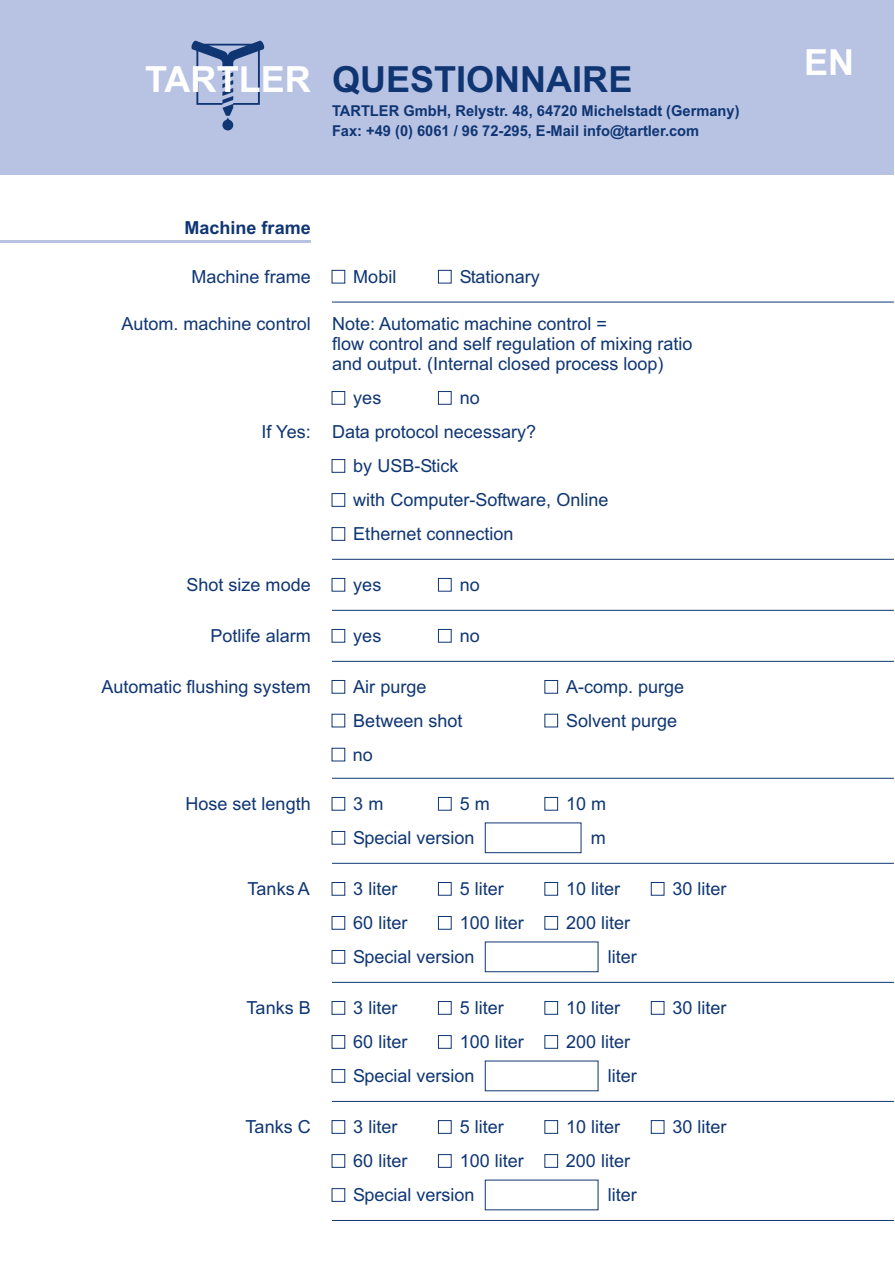
<style>
.page{position:relative;width:895px;height:1263px;background:#fff}
.page>*{position:absolute;margin:0;border:0;box-sizing:border-box;transform-origin:0 0}
.t1{font:700 36px "Arial";color:#0f3673}
.t2{font:700 36px "Arial";color:#fff}
.t3{font:18px/34px "Arial";color:#0f3673}
.t4{font:700 18px "Arial";color:#0f3673}
.t5{font:700 15px/20.7px "Arial";color:#0f3673}
.s1{color:#fff}
</style>
<div class="page">
<svg style="left:484px;top:822px;width:97px;height:31px"></svg>
<svg style="left:484px;top:942px;width:114px;height:30px"></svg>
<svg style="left:484px;top:1061px;width:114px;height:30px"></svg>
<hr style="left:0;top:240px;width:310px;height:3px;background:#b8c2e3">
<svg style="left:331px;top:270px;width:14px;height:14px"></svg>
<svg style="left:331px;top:459px;width:14px;height:14px"></svg>
<svg style="left:331px;top:493px;width:14px;height:14px"></svg>
<svg style="left:331px;top:527px;width:14px;height:14px"></svg>
<svg style="left:331px;top:578px;width:14px;height:14px"></svg>
<svg style="left:331px;top:629px;width:14px;height:14px"></svg>
<svg style="left:331px;top:797px;width:14px;height:14px"></svg>
<svg style="left:331px;top:882px;width:14px;height:14px"></svg>
<svg style="left:331px;top:1001px;width:14px;height:14px"></svg>
<svg style="left:331px;top:1120px;width:14px;height:14px"></svg>
<svg style="left:331px;top:916px;width:14px;height:14px"></svg>
<svg style="left:331px;top:1035px;width:14px;height:14px"></svg>
<svg style="left:331px;top:1154px;width:14px;height:14px"></svg>
<svg style="left:331px;top:831px;width:14px;height:14px"></svg>
<svg style="left:331px;top:950px;width:14px;height:14px"></svg>
<svg style="left:331px;top:1069px;width:14px;height:14px"></svg>
<svg style="left:484px;top:1180px;width:114px;height:30px"></svg>
<svg style="left:331px;top:1188px;width:14px;height:14px"></svg>
<svg style="left:438px;top:797px;width:13px;height:14px"></svg>
<svg style="left:438px;top:882px;width:13px;height:14px"></svg>
<svg style="left:438px;top:1001px;width:13px;height:14px"></svg>
<svg style="left:438px;top:1120px;width:13px;height:14px"></svg>
<svg style="left:438px;top:916px;width:13px;height:14px"></svg>
<svg style="left:438px;top:1035px;width:13px;height:14px"></svg>
<svg style="left:438px;top:1154px;width:13px;height:14px"></svg>
<svg style="left:650px;top:882px;width:14px;height:14px"></svg>
<svg style="left:650px;top:1001px;width:14px;height:14px"></svg>
<svg style="left:650px;top:1120px;width:14px;height:14px"></svg>
<svg style="left:544px;top:797px;width:13px;height:14px"></svg>
<svg style="left:544px;top:882px;width:13px;height:14px"></svg>
<svg style="left:544px;top:1001px;width:13px;height:14px"></svg>
<svg style="left:544px;top:1120px;width:13px;height:14px"></svg>
<svg style="left:544px;top:916px;width:13px;height:14px"></svg>
<svg style="left:544px;top:1035px;width:13px;height:14px"></svg>
<svg style="left:544px;top:1154px;width:13px;height:14px"></svg>
<svg style="left:331px;top:680px;width:14px;height:14px"></svg>
<svg style="left:438px;top:270px;width:13px;height:14px"></svg>
<svg style="left:438px;top:578px;width:13px;height:14px"></svg>
<svg style="left:438px;top:629px;width:13px;height:14px"></svg>
<svg style="left:544px;top:680px;width:13px;height:14px"></svg>
<svg style="left:331px;top:714px;width:14px;height:13px"></svg>
<svg style="left:544px;top:714px;width:13px;height:13px"></svg>
<svg style="left:331px;top:748px;width:14px;height:13px"></svg>
<hr style="left:332px;top:302px;width:561px;height:1px;background:#0f3673">
<hr style="left:332px;top:559px;width:561px;height:1px;background:#0f3673">
<hr style="left:332px;top:610px;width:561px;height:1px;background:#0f3673">
<hr style="left:332px;top:661px;width:561px;height:1px;background:#0f3673">
<hr style="left:332px;top:778px;width:561px;height:1px;background:#0f3673">
<hr style="left:332px;top:863px;width:561px;height:1px;background:#0f3673">
<hr style="left:332px;top:982px;width:561px;height:1px;background:#0f3673">
<hr style="left:332px;top:1101px;width:561px;height:1px;background:#0f3673">
<hr style="left:332px;top:1220px;width:561px;height:1px;background:#0f3673">
<svg style="left:331px;top:391px;width:14px;height:14px"></svg>
<svg style="left:438px;top:391px;width:13px;height:14px"></svg>
<div style="left:0;top:0;width:893px;height:174px;background:#b8c2e3"></div>
<svg style="left:191px;top:40px;width:74px;height:90px"></svg>
<h1 class="t1" style="left:145px;top:65px;width:488px"><span class="s1">TARTLER</span> QUESTIONNAIRE</h1>
<p class="t5" style="left:332px;top:101px;width:409px">TARTLER GmbH, Relystr. 48, 64720 Michelstadt (Germany)<br>Fax: +49 (0) 6061 / 96 72-295, E-Mail info@tartler.com</p>
<p class="t4" style="left:184px;top:221px;width:128px">Machine frame</p>
<p class="t3" style="left:191px;top:261px;width:121px">Machine frame</p>
<p class="t3" style="left:121px;top:308px;width:191px">Autom. machine control</p>
<p class="t3" style="left:353px;top:261px;width:45px">Mobil</p>
<p class="t3" style="left:459px;top:261px;width:81px">Stationary</p>
<p class="t3" style="left:332px;top:315px;width:362px;line-height:20.1px">Note: Automatic machine control =<br>flow control and self regulation of mixing ratio and output. (Internal closed process loop)</p>
<p class="t3" style="left:353px;top:383px;width:30px">yes</p>
<p class="t3" style="left:459px;top:383px;width:22px">no</p>
<p class="t3" style="left:261px;top:417px;width:51px">If Yes:</p>
<p class="t3" style="left:332px;top:416px;width:205px">Data protocol necessary?</p>
<p class="t3" style="left:353px;top:451px;width:256px">by USB-Stick<br>with Computer-Software, Online<br>Ethernet connection</p>
<p class="t3" style="left:186px;top:570px;width:126px">Shot size mode</p>
<p class="t3" style="left:210px;top:621px;width:102px">Potlife alarm</p>
<p class="t3" style="left:101px;top:672px;width:211px">Automatic flushing system</p>
<p class="t3" style="left:353px;top:570px;width:30px">yes</p>
<p class="t3" style="left:353px;top:621px;width:30px">yes</p>
<p class="t3" style="left:353px;top:672px;width:75px">Air purge</p>
<p class="t3" style="left:459px;top:570px;width:22px">no</p>
<p class="t3" style="left:459px;top:621px;width:22px">no</p>
<p class="t3" style="left:566px;top:672px;width:120px">A-comp. purge</p>
<p class="t3" style="left:353px;top:705px;width:111px">Between shot</p>
<p class="t3" style="left:566px;top:705px;width:113px">Solvent purge</p>
<p class="t3" style="left:352px;top:740px;width:22px">no</p>
<p class="t3" style="left:185px;top:789px;width:127px">Hose set length</p>
<p class="t3" style="left:353px;top:789px;width:32px">3 m</p>
<p class="t3" style="left:459px;top:789px;width:32px">5 m</p>
<p class="t3" style="left:566px;top:789px;width:42px">10 m</p>
<p class="t3" style="left:353px;top:823px;width:123px">Special version</p>
<p class="t3" style="left:590px;top:822px;width:16px">m</p>
<p class="t3" style="left:247px;top:874px;width:64px">Tanks A</p>
<p class="t3" style="left:353px;top:874px;width:46px">3 liter</p>
<p class="t3" style="left:459px;top:874px;width:46px">5 liter</p>
<p class="t3" style="left:566px;top:874px;width:56px">10 liter</p>
<p class="t3" style="left:672px;top:874px;width:56px">30 liter</p>
<p class="t3" style="left:353px;top:908px;width:56px">60 liter</p>
<p class="t3" style="left:459px;top:908px;width:66px">100 liter</p>
<p class="t3" style="left:566px;top:908px;width:66px">200 liter</p>
<p class="t3" style="left:353px;top:942px;width:123px">Special version</p>
<p class="t3" style="left:607px;top:942px;width:30px">liter</p>
<p class="t3" style="left:246px;top:993px;width:66px">Tanks B</p>
<p class="t3" style="left:353px;top:993px;width:46px">3 liter</p>
<p class="t3" style="left:459px;top:993px;width:46px">5 liter</p>
<p class="t3" style="left:566px;top:993px;width:56px">10 liter</p>
<p class="t3" style="left:672px;top:993px;width:56px">30 liter</p>
<p class="t3" style="left:353px;top:1027px;width:56px">60 liter</p>
<p class="t3" style="left:459px;top:1027px;width:66px">100 liter</p>
<p class="t3" style="left:566px;top:1027px;width:66px">200 liter</p>
<p class="t3" style="left:353px;top:1061px;width:123px">Special version</p>
<p class="t3" style="left:607px;top:1061px;width:30px">liter</p>
<p class="t3" style="left:245px;top:1112px;width:67px">Tanks C</p>
<p class="t3" style="left:353px;top:1112px;width:46px">3 liter</p>
<p class="t3" style="left:459px;top:1112px;width:46px">5 liter</p>
<p class="t3" style="left:566px;top:1112px;width:56px">10 liter</p>
<p class="t3" style="left:672px;top:1112px;width:56px">30 liter</p>
<p class="t3" style="left:353px;top:1146px;width:56px">60 liter</p>
<p class="t3" style="left:459px;top:1146px;width:66px">100 liter</p>
<p class="t3" style="left:565px;top:1146px;width:66px">200 liter</p>
<p class="t3" style="left:353px;top:1180px;width:123px">Special version</p>
<p class="t3" style="left:607px;top:1180px;width:30px">liter</p>
<h1 class="t2" style="left:803px;top:49px;width:52px">EN</h1>
</div>
